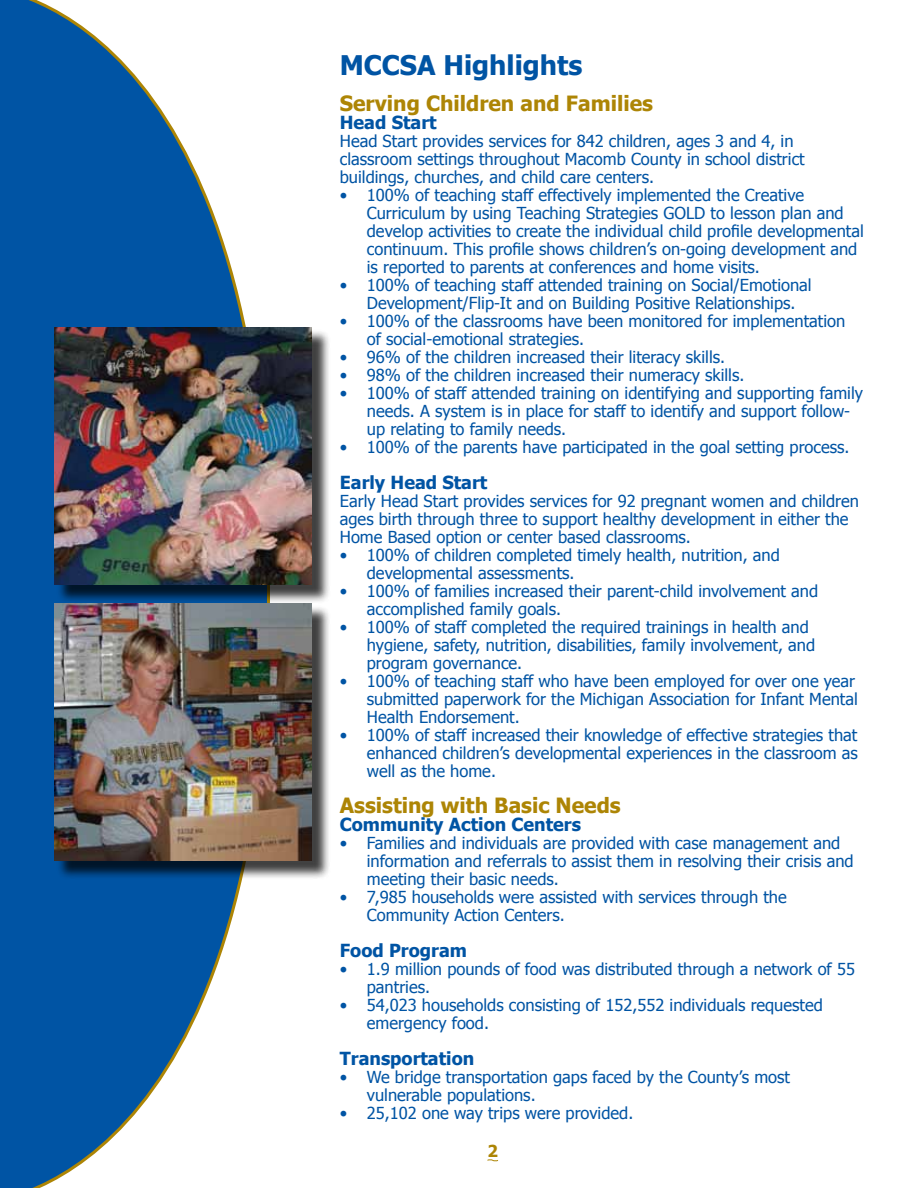
<style>
.page{position:relative;width:918px;height:1188px;background:#fff}
.page>*{position:absolute;margin:0;border:0;box-sizing:border-box;transform-origin:0 0}
.t1{font:700 27px "Tahoma";color:#0054a4}
.t2{font:700 21px "Tahoma";color:#ad8505}
.t3{font:700 18px "Tahoma";color:#0054a4}
.t4{font:16.5px/18px "Tahoma";color:#0054a4}
.t5{font:700 16.5px "Tahoma";color:#ad8505}
</style>
<div class="page">
<svg style="left:0;top:0;width:246px;height:1188px"></svg>
<svg style="left:487px;top:1160px;width:12px;height:2px"></svg>
<div style="left:56px;top:329px;width:275px;height:275px;background:#000;opacity:.75"></div>
<img style="left:54px;top:327px;width:258px;height:258px">
<div style="left:56px;top:605px;width:275px;height:275px;background:#000;opacity:.75"></div>
<img style="left:54px;top:603px;width:258px;height:258px">
<h1 class="t1" style="left:340px;top:46px;width:244px">MCCSA Highlights</h1>
<p class="t2" style="left:340px;top:88px;width:315px">Serving Children and Families</p>
<p class="t3" style="left:340px;top:109px;width:98px">Head Start</p>
<p class="t4" style="left:340px;top:131px;width:466px">Head Start provides services for 842 children, ages 3 and 4, in classroom settings throughout Macomb County in school district buildings, churches, and child care centers.</p>
<p class="t4" style="left:367px;top:185px;width:498px;text-indent:-27px">• 100% of teaching staff effectively implemented the Creative Curriculum by using Teaching Strategies GOLD to lesson plan and develop activities to create the individual child profile developmental continuum. This profile shows children’s on-going development and is reported to parents at conferences and home visits.</p>
<p class="t4" style="left:367px;top:275px;width:446px;text-indent:-27px">• 100% of teaching staff attended training on Social/Emotional<br>Development/Flip-It and on Building Positive Relationships.</p>
<p class="t4" style="left:367px;top:311px;width:480px;text-indent:-27px">• 100% of the classrooms have been monitored for implementation of social-emotional strategies.</p>
<p class="t4" style="left:340px;top:347px;width:387px">• 96% of the children increased their literacy skills.</p>
<p class="t4" style="left:340px;top:365px;width:406px">• 98% of the children increased their numeracy skills.</p>
<p class="t4" style="left:367px;top:383px;width:498px;text-indent:-27px">• 100% of staff attended training on identifying and supporting family needs. A system is in place for staff to identify and support follow&shy;up relating to family needs.</p>
<p class="t4" style="left:340px;top:437px;width:511px">• 100% of the parents have participated in the goal setting process.</p>
<p class="t3" style="left:340px;top:469px;width:149px">Early Head Start</p>
<p class="t4" style="left:340px;top:491px;width:521px">Early Head Start provides services for 92 pregnant women and children ages birth through three to support healthy development in either the<br>Home Based option or center based classrooms.</p>
<p class="t4" style="left:367px;top:545px;width:415px;text-indent:-27px">• 100% of children completed timely health, nutrition, and developmental assessments.</p>
<p class="t4" style="left:367px;top:581px;width:453px;text-indent:-27px">• 100% of families increased their parent-child involvement and accomplished family goals.</p>
<p class="t4" style="left:367px;top:617px;width:450px;text-indent:-27px">• 100% of staff completed the required trainings in health and hygiene, safety, nutrition, disabilities, family involvement, and program governance.</p>
<p class="t4" style="left:367px;top:671px;width:493px;text-indent:-27px">• 100% of teaching staff who have been employed for over one year submitted paperwork for the Michigan Association for Infant Mental<br>Health Endorsement.</p>
<p class="t4" style="left:367px;top:725px;width:492px;text-align:justify;text-indent:-27px">• 100% of staff increased their knowledge of effective strategies that enhanced children’s developmental experiences in the classroom as well as the home.</p>
<p class="t2" style="left:340px;top:790px;width:282px">Assisting with Basic Needs</p>
<p class="t3" style="left:340px;top:811px;width:243px">Community Action Centers</p>
<p class="t4" style="left:367px;top:833px;width:488px;text-indent:-27px">• Families and individuals are provided with case management and information and referrals to assist them in resolving their crisis and meeting their basic needs.</p>
<p class="t4" style="left:367px;top:887px;width:421px;text-indent:-27px">• 7,985 households were assisted with services through the<br>Community Action Centers.</p>
<p class="t3" style="left:340px;top:937px;width:129px">Food Program</p>
<p class="t4" style="left:367px;top:959px;width:490px;text-indent:-27px">• 1.9 million pounds of food was distributed through a network of 55 pantries.</p>
<p class="t4" style="left:367px;top:995px;width:457px;text-indent:-27px">• 54,023 households consisting of 152,552 individuals requested emergency food.</p>
<p class="t3" style="left:340px;top:1045px;width:136px">Transportation</p>
<p class="t4" style="left:367px;top:1067px;width:425px;text-indent:-27px">• We bridge transportation gaps faced by the County’s most vulnerable populations.</p>
<p class="t4" style="left:340px;top:1103px;width:295px">• 25,102 one way trips were provided.</p>
<p class="t5" style="left:487px;top:1140px;width:12px">2</p>
</div>
